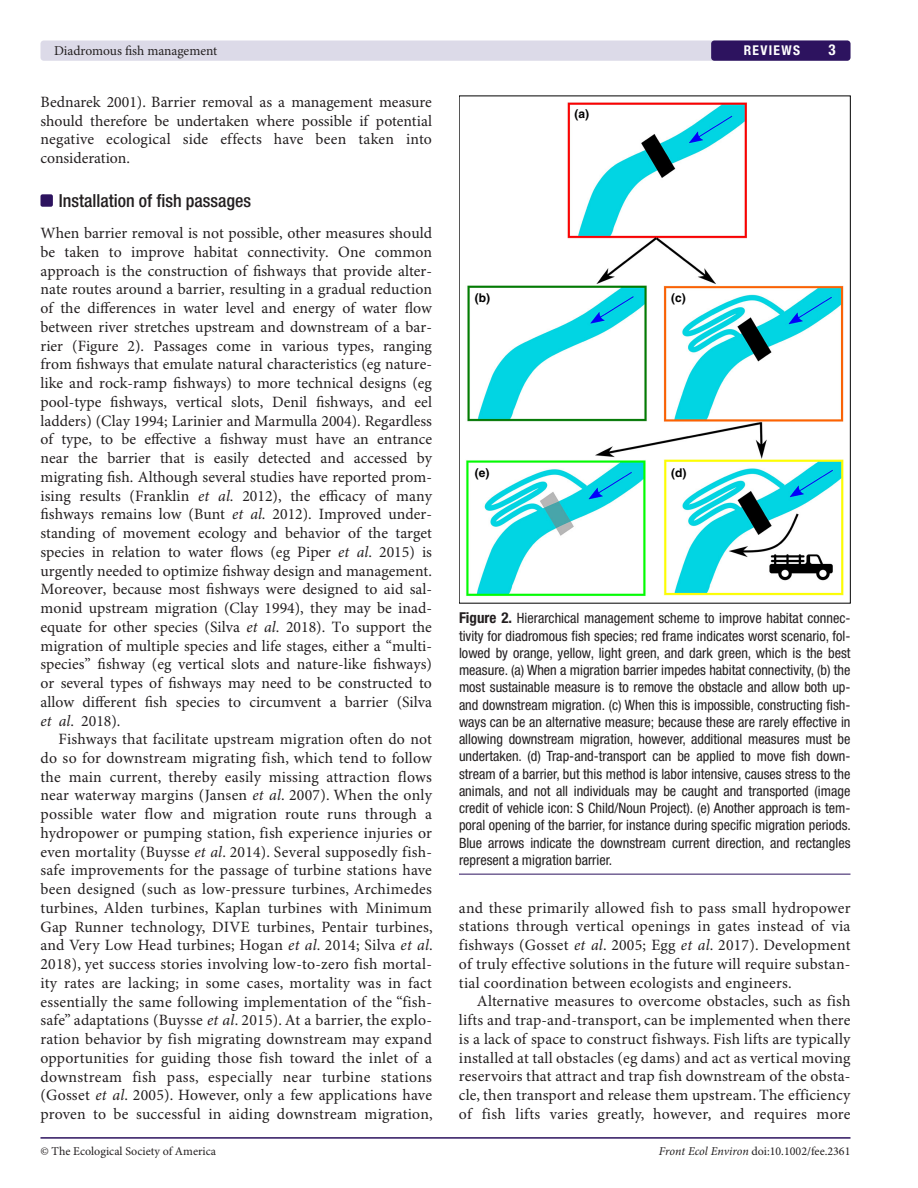
<style>
.page{position:relative;width:918px;height:1188px;background:#fff}
.page>*{position:absolute;margin:0;border:0;box-sizing:border-box;transform-origin:0 0}
.t1{font:500 condensed 18px "Helvetica Neue LT Std";color:#231f20}
.t2{font:15.75px/18.8px "Minion Pro";letter-spacing:.01em;color:#231f20;text-align:justify}
.t3{font:700 condensed 15px "Helvetica Neue LT Std";color:#fff}
.t4{font:condensed 14.25px/17.2px "Helvetica Neue LT Std";color:#231f20;text-align:justify}
.t5{font:13.5px "Minion Pro";letter-spacing:-.005em;color:#231f20}
.t6{font:700 condensed 13.5px "Helvetica Neue LT Std";letter-spacing:.1em;color:#fff}
.t7{font:12px "Minion Pro";color:#231f20}
.t8{font:700 12px "Helvetica";color:#000}
.s1{font-style:italic}
.s2{font-weight:700;font-size:15px}
</style>
<div class="page">
<hr style="left:40px;top:1137px;width:810px;height:2px;background:#2d135f">
<div style="left:40px;top:40px;width:811px;height:21px;background:#dcdae8;border-radius:3px"></div>
<div style="left:711px;top:40px;width:140px;height:21px;background:#2d135f;border-radius:3px"></div>
<div style="left:41px;top:194px;width:12px;height:13px;background:#2d135f;border-radius:2px"></div>
<hr style="left:459px;top:874px;width:391px;height:1px;background:#2d135f">
<img style="left:466px;top:102px;width:378px;height:494px">
<p class="t5" style="left:54px;top:43px;width:165px">Diadromous fish management</p>
<p class="t6" style="left:744px;top:42px;width:58px">REVIEWS</p>
<p class="t3" style="left:828px;top:41px;width:9px">3</p>
<p class="t2" style="left:40px;top:93px;width:393px">Bednarek 2001). Barrier removal as a management measure should therefore be undertaken where possible if potential negative ecological side effects have been taken into consideration.</p>
<p class="t1" style="left:59px;top:190px;width:194px">Installation of fish passages</p>
<p class="t2" style="left:40px;top:224px;width:393px">When barrier removal is not possible, other measures should be taken to improve habitat connectivity. One common approach is the construction of fishways that provide alter&shy;nate routes around a barrier, resulting in a gradual reduction of the differences in water level and energy of water flow between river stretches upstream and downstream of a bar&shy;rier (Figure 2). Passages come in various types, ranging from fishways that emulate natural characteristics (eg nature&shy;like and rock-ramp fishways) to more technical designs (eg pool-type fishways, vertical slots, Denil fishways, and eel ladders) (Clay 1994; Larinier and Marmulla 2004). Regardless of type, to be effective a fishway must have an entrance near the barrier that is easily detected and accessed by migrating fish. Although several studies have reported prom&shy;ising results (Franklin <span class="s1">et al</span>. 2012), the efficacy of many fishways remains low (Bunt <span class="s1">et al</span>. 2012). Improved under&shy;standing of movement ecology and behavior of the target species in relation to water flows (eg Piper <span class="s1">et al</span>. 2015) is urgently needed to optimize fishway design and management.<br>Moreover, because most fishways were designed to aid sal&shy;monid upstream migration (Clay 1994), they may be inad&shy;equate for other species (Silva <span class="s1">et al</span>. 2018). To support the migration of multiple species and life stages, either a “multi&shy;species” fishway (eg vertical slots and nature-like fishways) or several types of fishways may need to be constructed to allow different fish species to circumvent a barrier (Silva <span class="s1">et al</span>. 2018).</p>
<p class="t2" style="left:40px;top:731px;width:394px;text-indent:18px">Fishways that facilitate upstream migration often do not do so for downstream migrating fish, which tend to follow the main current, thereby easily missing attraction flows near waterway margins (Jansen <span class="s1">et al</span>. 2007). When the only possible water flow and migration route runs through a hydropower or pumping station, fish experience injuries or even mortality (Buysse <span class="s1">et al</span>. 2014). Several supposedly fish&shy;safe improvements for the passage of turbine stations have been designed (such as low-pressure turbines, Archimedes turbines, Alden turbines, Kaplan turbines with Minimum Gap Runner technology, DIVE turbines, Pentair turbines, and Very Low Head turbines; Hogan <span class="s1">et al</span>. 2014; Silva <span class="s1">et al</span>.<br>2018), yet success stories involving low-to-zero fish mortal&shy;ity rates are lacking; in some cases, mortality was in fact essentially the same following implementation of the “fish&shy;safe” adaptations (Buysse <span class="s1">et al</span>. 2015). At a barrier, the explo&shy;ration behavior by fish migrating downstream may expand opportunities for guiding those fish toward the inlet of a downstream fish pass, especially near turbine stations (Gosset <span class="s1">et al</span>. 2005). However, only a few applications have proven to be successful in aiding downstream migration,</p>
<p class="t8" style="left:575px;top:107px;width:16px">(a)</p>
<p class="t8" style="left:475px;top:291px;width:17px">(b)</p>
<p class="t8" style="left:671px;top:291px;width:16px">(c)</p>
<p class="t8" style="left:475px;top:465px;width:16px">(e)</p>
<p class="t8" style="left:671px;top:465px;width:17px">(d)</p>
<p class="t4" style="left:459px;top:610px;width:394px"><span class="s2">Figure 2.</span> Hierarchical management scheme to improve habitat connec&shy;tivity for diadromous fish species; red frame indicates worst scenario, fol&shy;lowed by orange, yellow, light green, and dark green, which is the best measure. (a) When a migration barrier impedes habitat connectivity, (b) the most sustainable measure is to remove the obstacle and allow both up&shy;and downstream migration. (c) When this is impossible, constructing fish&shy;ways can be an alternative measure; because these are rarely effective in allowing downstream migration, however, additional measures must be undertaken. (d) Trap-and-transport can be applied to move fish down&shy;stream of a barrier, but this method is labor intensive, causes stress to the animals, and not all individuals may be caught and transported (image credit of vehicle icon: S Child/Noun Project). (e) Another approach is tem&shy;poral opening of the barrier, for instance during specific migration periods.<br>Blue arrows indicate the downstream current direction, and rectangles represent a migration barrier.</p>
<p class="t2" style="left:459px;top:899px;width:393px">and these primarily allowed fish to pass small hydropower stations through vertical openings in gates instead of via fishways (Gosset <span class="s1">et al</span>. 2005; Egg <span class="s1">et al</span>. 2017). Development of truly effective solutions in the future will require substan&shy;tial coordination between ecologists and engineers.</p>
<p class="t2" style="left:459px;top:993px;width:393px;text-indent:18px">Alternative measures to overcome obstacles, such as fish lifts and trap-and-transport, can be implemented when there is a lack of space to construct fishways. Fish lifts are typically installed at tall obstacles (eg dams) and act as vertical moving reservoirs that attract and trap fish downstream of the obsta&shy;cle, then transport and release them upstream. The efficiency of fish lifts varies greatly, however, and requires more</p>
<p class="t7" style="left:40px;top:1144px;width:177px">© The Ecological Society of America</p>
<p class="t7" style="left:659px;top:1144px;width:193px"><span class="s1">Front Ecol Environ</span> doi:10.1002/fee.2361</p>
</div>
